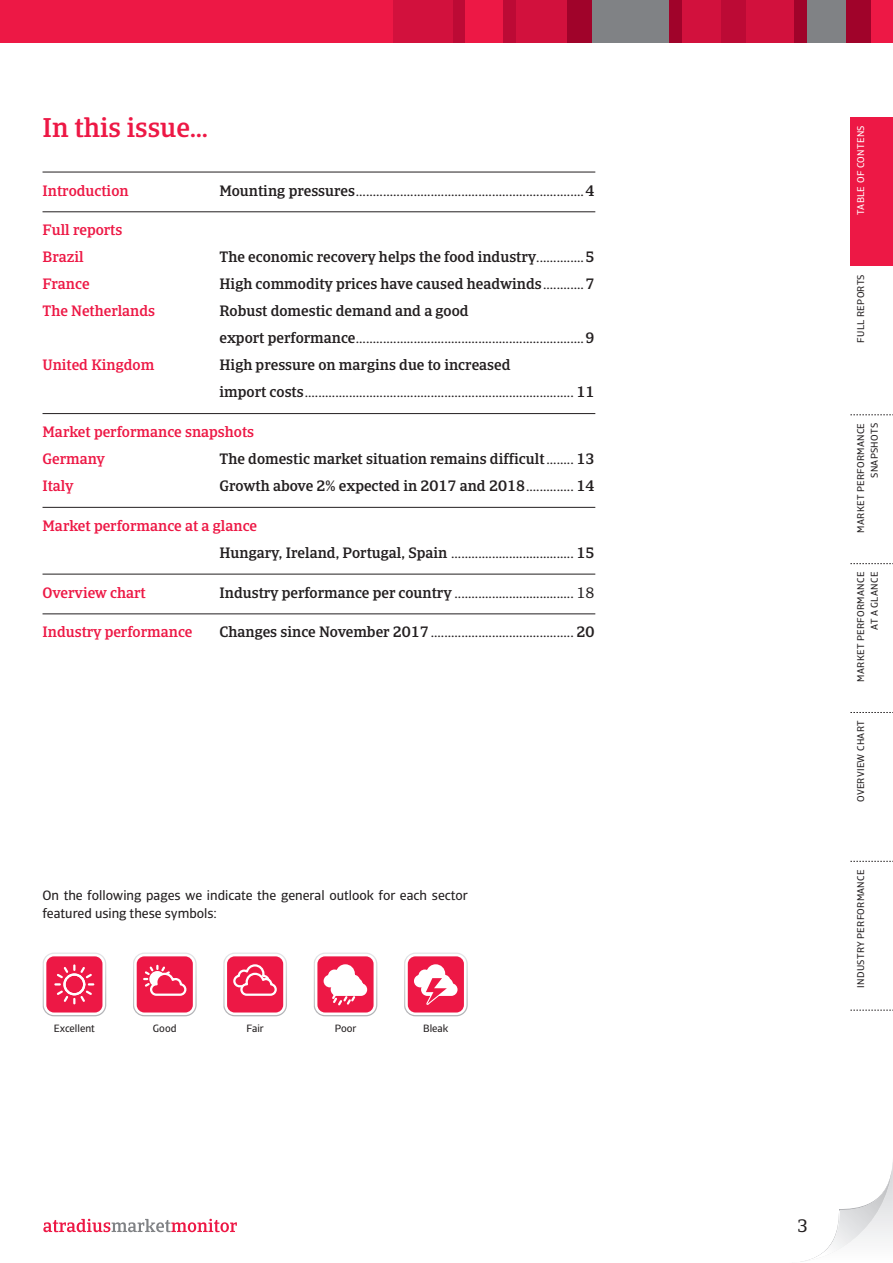
<style>
.page{position:relative;width:893px;height:1263px;background:#fff}
.page>*{position:absolute;margin:0;border:0;box-sizing:border-box;transform-origin:0 0}
.t1{font:500 27px "Catalana";color:#ed1845}
.t2{font:18px "Catalana";color:#231f20}
.t3{font:15px/27px "Catalana";color:#231f20}
.t4{font:500 15px "Catalana";color:#231f20}
.t5{font:500 15px/27px "Catalana";color:#ed1845}
.t6{font:13.5px/18px "Catalana Sans";color:#231f20}
.t7{font:10.5px "Catalana Sans";color:#231f20}
.t8{font:9.75px/13.5px "Catalana Sans";letter-spacing:.03em;color:#231f20;text-align:right}
.t9{font:9.75px "Catalana Sans";letter-spacing:.03em;color:#fff}
.s1{font-weight:500}
.s2{font-weight:400}
.s3{font-weight:500;color:#ed1845}
</style>
<div class="page">
<div style="left:0;top:0;width:893px;height:43px;background:#ed1845"></div>
<div style="left:452px;top:0;width:13px;height:43px;background:#bc0a35"></div>
<div style="left:393px;top:0;width:59px;height:43px;background:#d2113d"></div>
<div style="left:516px;top:0;width:51px;height:43px;background:#d2113d"></div>
<div style="left:746px;top:0;width:49px;height:43px;background:#d2113d"></div>
<div style="left:567px;top:0;width:26px;height:43px;background:#a0032a"></div>
<div style="left:720px;top:0;width:26px;height:43px;background:#bc0a35"></div>
<div style="left:846px;top:0;width:25px;height:43px;background:#a0032a"></div>
<div style="left:503px;top:0;width:13px;height:43px;background:#bc0a35"></div>
<div style="left:593px;top:0;width:76px;height:43px;background:#808285"></div>
<div style="left:669px;top:0;width:13px;height:43px;background:#a0032a"></div>
<div style="left:682px;top:0;width:38px;height:43px;background:#d2113d"></div>
<div style="left:807px;top:0;width:39px;height:43px;background:#808285"></div>
<div style="left:795px;top:0;width:12px;height:43px;background:#a0032a"></div>
<svg style="left:43px;top:1219px;width:194px;height:13px"></svg>
<svg style="left:800px;top:1162px;width:93px;height:100px"></svg>
<svg style="left:850px;top:414px;width:43px;height:1px"></svg>
<svg style="left:850px;top:563px;width:43px;height:1px"></svg>
<svg style="left:850px;top:712px;width:43px;height:1px"></svg>
<svg style="left:850px;top:861px;width:43px;height:1px"></svg>
<svg style="left:850px;top:1010px;width:43px;height:1px"></svg>
<div style="left:850px;top:117px;width:43px;height:149px;background:#ed1845"></div>
<hr style="left:43px;top:172px;width:552px;height:1px;background:#231f20">
<hr style="left:43px;top:212px;width:552px;height:1px;background:#231f20">
<hr style="left:43px;top:413px;width:552px;height:1px;background:#231f20">
<hr style="left:43px;top:507px;width:552px;height:1px;background:#231f20">
<hr style="left:43px;top:574px;width:552px;height:1px;background:#231f20">
<hr style="left:43px;top:614px;width:552px;height:1px;background:#231f20">
<svg style="left:43px;top:952px;width:63px;height:64px"></svg>
<svg style="left:63px;top:973px;width:22px;height:22px"></svg>
<div style="left:63px;top:973px;width:22px;height:22px;border:2px solid #fff;border-radius:50%"></div>
<svg style="left:133px;top:952px;width:64px;height:64px"></svg>
<svg style="left:404px;top:952px;width:64px;height:64px"></svg>
<svg style="left:223px;top:952px;width:64px;height:64px"></svg>
<svg style="left:314px;top:952px;width:63px;height:64px"></svg>
<h1 class="t1" style="left:43px;top:112px;width:167px">In this issue…</h1>
<p class="t5" style="left:43px;top:177px;width:88px">Introduction</p>
<p class="t3" style="left:220px;top:177px;width:376px"><span class="s1">Mounting pressures</span>...................................................................<span class="s1">4</span></p>
<p class="t5" style="left:43px;top:217px;width:81px">Full reports<br>Brazil</p>
<p class="t4" style="left:220px;top:248px;width:377px">The economic recovery helps the food industry<span class="s2">..............</span>5</p>
<p class="t5" style="left:43px;top:271px;width:49px">France</p>
<p class="t4" style="left:220px;top:275px;width:377px">High commodity prices have caused headwinds<span class="s2">............</span>7</p>
<p class="t5" style="left:43px;top:298px;width:114px">The Netherlands</p>
<p class="t3" style="left:220px;top:298px;width:377px"><span class="s1">Robust domestic demand and a good<br>export performance</span>...................................................................<span class="s1">9</span></p>
<p class="t5" style="left:43px;top:352px;width:113px">United Kingdom</p>
<p class="t3" style="left:220px;top:352px;width:376px"><span class="s1">High pressure on margins due to increased<br>import costs</span>............................................................................... <span class="s1">11</span></p>
<p class="t5" style="left:43px;top:419px;width:213px">Market performance snapshots<br>Germany</p>
<p class="t4" style="left:220px;top:450px;width:376px">The domestic market situation remains difficult<span class="s2">........</span> 13</p>
<p class="t5" style="left:43px;top:473px;width:33px">Italy</p>
<p class="t4" style="left:220px;top:477px;width:376px">Growth above 2% expected in 2017 and 2018<span class="s2">..............</span> 14</p>
<p class="t3" style="left:220px;top:512px;width:376px;text-indent:-177px"><span class="s3">Market performance at a glance<br></span><span class="s1">Hungary, Ireland, Portugal, Spain</span> .................................... <span class="s1">15</span></p>
<p class="t5" style="left:43px;top:579px;width:105px">Overview chart</p>
<p class="t3" style="left:220px;top:579px;width:376px"><span class="s1">Industry performance per country</span> ................................... 18</p>
<p class="t5" style="left:43px;top:619px;width:151px">Industry performance</p>
<p class="t3" style="left:220px;top:619px;width:376px"><span class="s1">Changes since November 2017</span>.......................................... <span class="s1">20</span></p>
<p class="t6" style="left:43px;top:886px;width:427px">On the following pages we indicate the general outlook for each sector featured using these symbols:</p>
<p class="t7" style="left:54px;top:1022px;width:42px">Excellent</p>
<p class="t7" style="left:153px;top:1022px;width:25px">Good</p>
<p class="t7" style="left:247px;top:1022px;width:19px">Fair</p>
<p class="t7" style="left:335px;top:1022px;width:23px">Poor</p>
<p class="t7" style="left:423px;top:1022px;width:27px">Bleak</p>
<p class="t9" style="left:855px;top:215px;width:91px;rotate:-90deg">TABLE OF CONTENS</p>
<p class="t8" style="left:854px;top:342px;width:70px;rotate:-90deg">FULL REPORTS</p>
<p class="t8" style="left:854px;top:533px;width:111px;rotate:-90deg">MARKET PERFORMANCE<br>SNAPSHOTS</p>
<p class="t8" style="left:854px;top:681px;width:111px;rotate:-90deg">MARKET PERFORMANCE<br>AT A GLANCE</p>
<p class="t8" style="left:854px;top:802px;width:83px;rotate:-90deg">OVERVIEW CHART</p>
<p class="t8" style="left:854px;top:987px;width:119px;rotate:-90deg">INDUSTRY PERFORMANCE</p>
<p class="t2" style="left:797px;top:1215px;width:12px">3</p>
</div>
